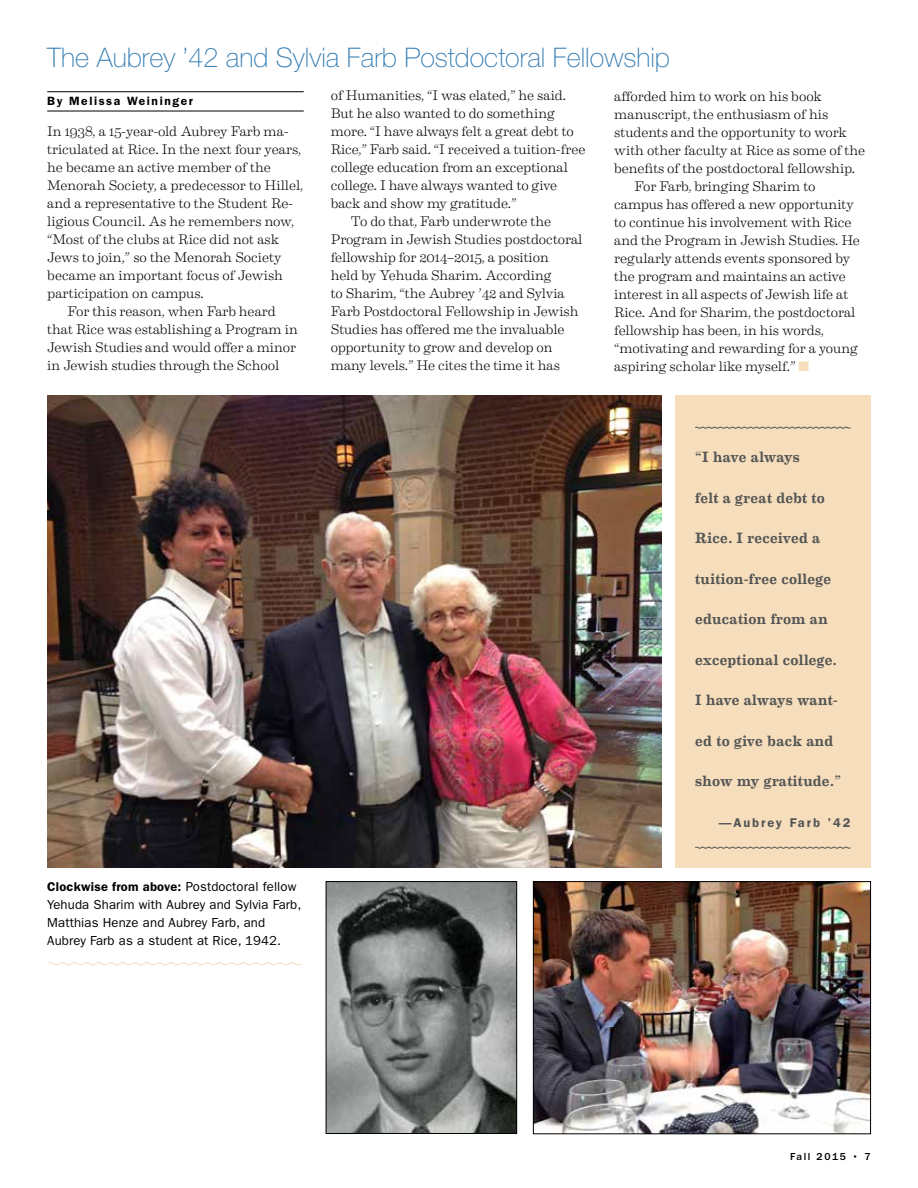
<style>
.page{position:relative;width:918px;height:1188px;background:#fff}
.page>*{position:absolute;margin:0;border:0;box-sizing:border-box;transform-origin:0 0}
.t1{font:100 27px "Helvetica Neue LT Std";color:#337cb3}
.t2{font:500 15px "Eames Century Modern";letter-spacing:.02em;color:#545555}
.t3{font:500 15px "Eames Century Modern";letter-spacing:-.005em;color:#545555}
.t4{font:500 15px "Eames Century Modern";letter-spacing:-.01em;color:#545555}
.t5{font:300 13.8px/18px "Eames Century Modern";letter-spacing:-.01em;color:#000}
.t6{font:13.2px/18px "ITC Franklin Gothic Std";letter-spacing:.01em;color:#000}
.t7{font:600 12.75px "ITC Franklin Gothic Std";letter-spacing:.02em;color:#000}
.t8{font:600 12.75px "ITC Franklin Gothic Std";letter-spacing:.15em;color:#545555}
.t9{font:600 12px "ITC Franklin Gothic Std";letter-spacing:.13em;color:#000}
.t10{font:500 10.5px "ITC Franklin Gothic Std";letter-spacing:.15em;color:#000}
.s1{color:#f6debc}
.s2{font-weight:400;font-size:13.2px}
</style>
<div class="page">
<div style="left:675px;top:395px;width:196px;height:473px;background:#f6debc"></div>
<hr style="left:47px;top:91px;width:257px;height:1px;background:#000">
<hr style="left:47px;top:111px;width:257px;height:1px;background:#000">
<img style="left:47px;top:395px;width:614px;height:473px">
<img style="left:328px;top:883px;width:187px;height:249px">
<div style="left:326px;top:881px;width:191px;height:253px;border:1px solid #000"></div>
<svg style="left:695px;top:426px;width:156px;height:3px"></svg>
<img style="left:535px;top:883px;width:334px;height:249px">
<div style="left:533px;top:881px;width:338px;height:253px;border:1px solid #000"></div>
<svg style="left:695px;top:846px;width:156px;height:3px"></svg>
<svg style="left:47px;top:962px;width:254px;height:4px"></svg>
<h2 class="t1" style="left:47px;top:41px;width:624px">The Aubrey ’42 and Sylvia Farb Postdoctoral Fellowship</h2>
<p class="t9" style="left:47px;top:94px;width:147px">By Melissa Weininger</p>
<p class="t5" style="left:47px;top:122px;width:257px">In 1938, a 15-year-old Aubrey Farb ma&shy;triculated at Rice. In the next four years, he became an active member of the Menorah Society, a predecessor to Hillel, and a representative to the Student Re&shy;ligious Council. As he remembers now, “Most of the clubs at Rice did not ask Jews to join,” so the Menorah Society became an important focus of Jewish participation on campus.</p>
<p class="t5" style="left:47px;top:302px;width:252px;text-indent:20px">For this reason, when Farb heard that Rice was establishing a Program in Jewish Studies and would offer a minor in Jewish studies through the School</p>
<p class="t5" style="left:331px;top:86px;width:256px">of Humanities, “I was elated,” he said.<br>But he also wanted to do something more. “I have always felt a great debt to Rice,” Farb said. “I received a tuition-free college education from an exceptional college. I have always wanted to give back and show my gratitude.”</p>
<p class="t5" style="left:331px;top:212px;width:253px;text-indent:20px">To do that, Farb underwrote the Program in Jewish Studies postdoctoral fellowship for 2014–2015, a position<br>held by Yehuda Sharim. According<br>to Sharim, “the Aubrey ’42 and Sylvia Farb Postdoctoral Fellowship in Jewish Studies has offered me the invaluable opportunity to grow and develop on many levels.” He cites the time it has</p>
<p class="t5" style="left:614px;top:86px;width:253px">afforded him to work on his book manuscript, the enthusiasm of his students and the opportunity to work with other faculty at Rice as some of the benefits of the postdoctoral fellowship.</p>
<p class="t5" style="left:614px;top:176px;width:247px;text-indent:20px">For Farb, bringing Sharim to campus has offered a new opportunity to continue his involvement with Rice and the Program in Jewish Studies. He regularly attends events sponsored by the program and maintains an active interest in all aspects of Jewish life at Rice. And for Sharim, the postdoctoral fellowship has been, in his words, “motivating and rewarding for a young aspiring scholar like myself.” <span class="s1">■</span></p>
<p class="t7" style="left:47px;top:880px;width:251px">Clockwise from above: <span class="s2">Postdoctoral fellow</span></p>
<p class="t6" style="left:47px;top:896px;width:256px">Yehuda Sharim with Aubrey and Sylvia Farb,<br>Matthias Henze and Aubrey Farb, and<br>Aubrey Farb as a student at Rice, 1942.</p>
<p class="t4" style="left:695px;top:446px;width:106px">“I have always</p>
<p class="t2" style="left:695px;top:486px;width:131px">felt a great debt to</p>
<p class="t2" style="left:695px;top:527px;width:127px">Rice. I received a</p>
<p class="t2" style="left:695px;top:567px;width:137px">tuition-free college</p>
<p class="t2" style="left:695px;top:608px;width:134px">education from an</p>
<p class="t2" style="left:695px;top:648px;width:143px">exceptional college.</p>
<p class="t3" style="left:695px;top:689px;width:144px">I have always want-</p>
<p class="t2" style="left:695px;top:729px;width:140px">ed to give back and</p>
<p class="t2" style="left:695px;top:770px;width:147px">show my gratitude.”</p>
<p class="t8" style="left:719px;top:815px;width:133px">—Aubrey Farb ’42</p>
<p class="t10" style="left:790px;top:1151px;width:82px">Fall 2015 • 7</p>
</div>
